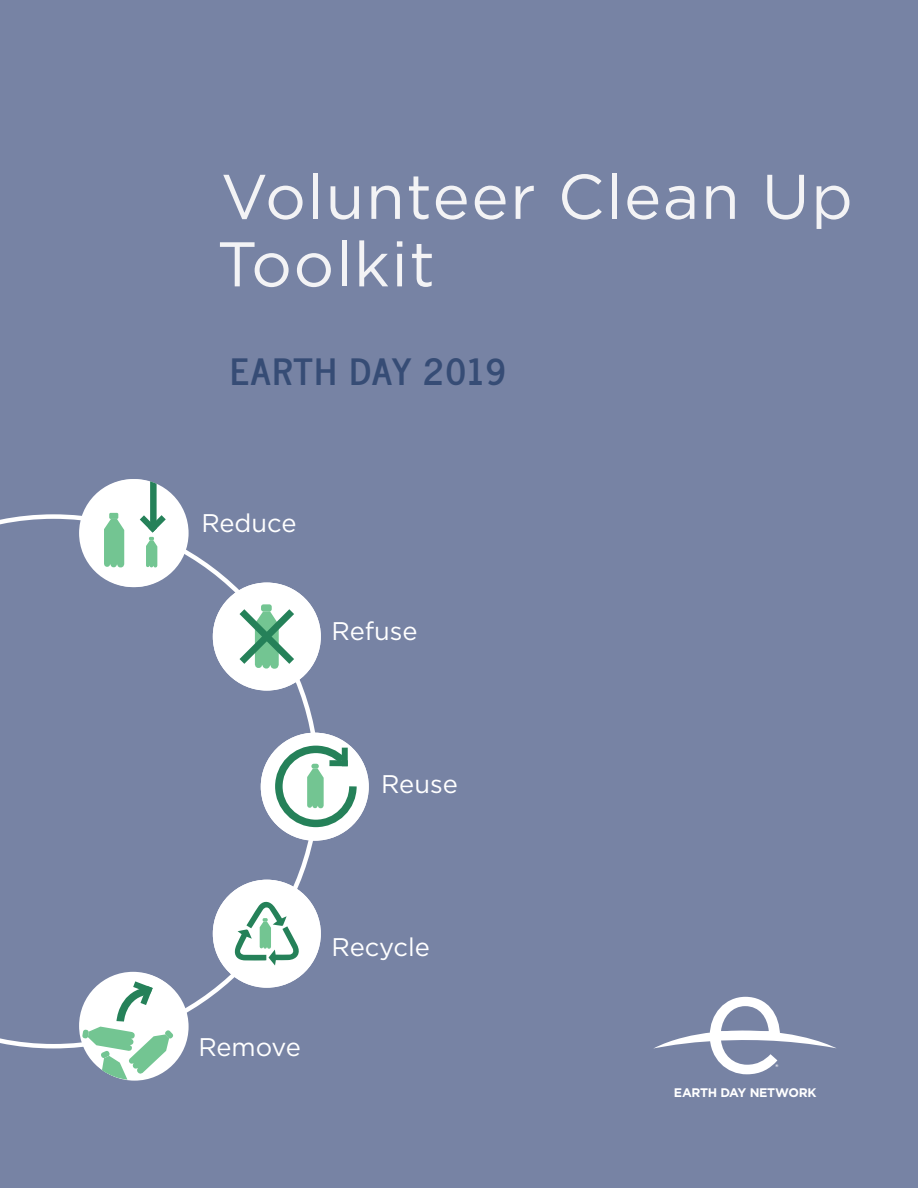
<style>
.page{position:relative;width:918px;height:1188px;background:#7783a4}
.page>*{position:absolute;margin:0;border:0;box-sizing:border-box;transform-origin:0 0}
.t1{font:63px/67.5px "Gotham";letter-spacing:.025em;color:#f3f3f5}
.t2{font:700 36px "News Cycle";letter-spacing:.05em;color:#364c75}
.t3{font:25.5px "Gotham";color:#fff}
.t4{font:700 12.45px "Gotham";letter-spacing:-.025em;color:#fff}
.t5{font:700 8.25px "Gotham";color:#fff}
</style>
<div class="page">
<svg style="left:653px;top:997px;width:183px;height:77px"></svg>
<svg style="left:0;top:514px;width:320px;height:534px"></svg>
<div style="left:213px;top:880px;width:108px;height:108px;background:#fff;border-radius:50%"></div>
<svg style="left:234px;top:901px;width:65px;height:65px"></svg>
<div style="left:81px;top:479px;width:108px;height:108px;background:#fff;border-radius:50%"></div>
<svg style="left:104px;top:519px;width:20px;height:48px"></svg>
<div style="left:109px;top:513px;width:9px;height:6px;background:#73c592"></div>
<svg style="left:140px;top:481px;width:26px;height:86px"></svg>
<div style="left:213px;top:583px;width:108px;height:108px;background:#fff;border-radius:50%"></div>
<div style="left:261px;top:604px;width:11px;height:8px;background:#73c592;border-radius:2px"></div>
<svg style="left:240px;top:609px;width:54px;height:60px"></svg>
<div style="left:79px;top:972px;width:108px;height:108px;background:#fff;border-radius:50%"></div>
<svg style="left:82px;top:981px;width:91px;height:99px"></svg>
<div style="left:261px;top:733px;width:108px;height:108px;background:#fff;border-radius:50%"></div>
<svg style="left:271px;top:742px;width:89px;height:89px"></svg>
<div style="left:311px;top:764px;width:8px;height:5px;background:#73c592;border-radius:2px"></div>
<div style="left:342px;top:748px;width:6px;height:18px;background:#258159"></div>
<div style="left:329px;top:760px;width:19px;height:6px;background:#258159"></div>
<p class="t1" style="left:217px;top:162px;width:638px">Volunteer Clean Up<br>Toolkit</p>
<p class="t2" style="left:230px;top:340px;width:278px">EARTH DAY 2019</p>
<p class="t3" style="left:201px;top:506px;width:97px">Reduce</p>
<p class="t3" style="left:332px;top:615px;width:88px">Refuse</p>
<p class="t3" style="left:381px;top:768px;width:78px">Reuse</p>
<p class="t3" style="left:198px;top:1031px;width:104px">Remove</p>
<p class="t3" style="left:332px;top:931px;width:100px">Recycle</p>
<p class="t5" style="left:775px;top:1061px;width:5px">®</p>
<p class="t4" style="left:674px;top:1085px;width:144px">EARTH DAY NETWORK</p>
</div>
